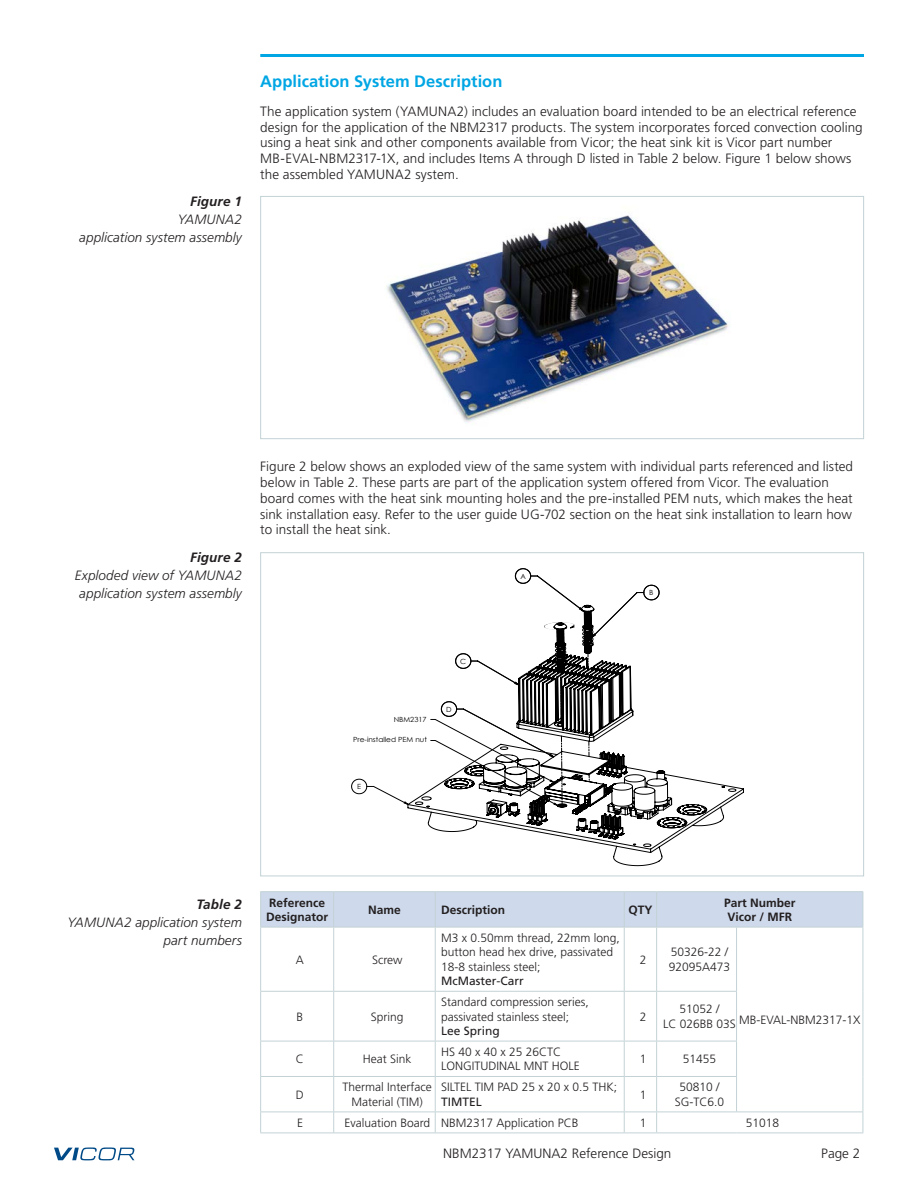
<style>
.page{position:relative;width:918px;height:1188px;background:#fff}
.page>*{position:absolute;margin:0;border:0;box-sizing:border-box;transform-origin:0 0}
.t1{font:700 16.5px "Frutiger LT Pro";color:#00a6e4}
.t2{font:300 13.5px/15.8px "Frutiger LT Pro";letter-spacing:.005em;color:#231f20}
.t3{font:italic 300 13.5px/18px "Frutiger LT Pro";letter-spacing:.005em;color:#231f20;text-align:right}
.t4{font:italic 700 13.5px "Frutiger LT Pro";letter-spacing:.01em;color:#231f20}
.t5{font:300 12px/14.4px "Frutiger LT Pro";color:#231f20}
.t6{font:700 12px/14.4px "Frutiger LT Pro";color:#231f20}
.t7{font:12px "Frutiger LT Pro";color:#231f20}
.t8{font:7.05px "Century Gothic";color:#000;scale:1.04 1}
</style>
<div class="page">
<svg style="left:54px;top:1148px;width:80px;height:12px"></svg>
<hr style="left:260px;top:54px;width:604px;height:3px;background:#00a6e4">
<img style="left:387px;top:215px;width:342px;height:209px">
<div style="left:260px;top:196px;width:604px;height:243px;border:1px solid #c3d2d5"></div>
<svg style="left:408px;top:719px;width:336px;height:147px"></svg>
<svg style="left:431px;top:568px;width:228px;height:239px"></svg>
<svg style="left:351px;top:779px;width:57px;height:26px"></svg>
<div style="left:261px;top:892px;width:602px;height:35px;background:#cedaec"></div>
<hr style="left:260px;top:891px;width:74px;height:1px;background:#c3d2d5">
<hr style="left:260px;top:892px;width:1px;height:35px;background:#c3d2d5">
<hr style="left:334px;top:891px;width:101px;height:1px;background:#c3d2d5">
<hr style="left:333px;top:892px;width:1px;height:35px;background:#c3d2d5">
<hr style="left:435px;top:891px;width:189px;height:1px;background:#c3d2d5">
<hr style="left:435px;top:892px;width:1px;height:35px;background:#c3d2d5">
<hr style="left:624px;top:891px;width:33px;height:1px;background:#c3d2d5">
<hr style="left:624px;top:892px;width:1px;height:35px;background:#c3d2d5">
<hr style="left:657px;top:891px;width:80px;height:1px;background:#c3d2d5">
<hr style="left:656px;top:892px;width:1px;height:35px;background:#c3d2d5">
<hr style="left:737px;top:891px;width:126px;height:1px;background:#c3d2d5">
<hr style="left:863px;top:892px;width:1px;height:35px;background:#c3d2d5">
<hr style="left:260px;top:927px;width:1px;height:64px;background:#c3d2d5">
<hr style="left:333px;top:927px;width:1px;height:64px;background:#c3d2d5">
<hr style="left:435px;top:927px;width:1px;height:64px;background:#c3d2d5">
<hr style="left:624px;top:927px;width:1px;height:64px;background:#c3d2d5">
<hr style="left:656px;top:927px;width:1px;height:64px;background:#c3d2d5">
<hr style="left:736px;top:927px;width:1px;height:64px;background:#c3d2d5">
<hr style="left:863px;top:927px;width:1px;height:64px;background:#c3d2d5">
<hr style="left:260px;top:991px;width:74px;height:1px;background:#c3d2d5">
<hr style="left:260px;top:992px;width:1px;height:49px;background:#c3d2d5">
<hr style="left:334px;top:991px;width:101px;height:1px;background:#c3d2d5">
<hr style="left:333px;top:992px;width:1px;height:49px;background:#c3d2d5">
<hr style="left:435px;top:991px;width:189px;height:1px;background:#c3d2d5">
<hr style="left:435px;top:992px;width:1px;height:49px;background:#c3d2d5">
<hr style="left:624px;top:991px;width:33px;height:1px;background:#c3d2d5">
<hr style="left:624px;top:992px;width:1px;height:49px;background:#c3d2d5">
<hr style="left:657px;top:991px;width:80px;height:1px;background:#c3d2d5">
<hr style="left:656px;top:992px;width:1px;height:49px;background:#c3d2d5">
<hr style="left:736px;top:992px;width:1px;height:49px;background:#c3d2d5">
<hr style="left:863px;top:991px;width:1px;height:50px;background:#c3d2d5">
<hr style="left:260px;top:1041px;width:74px;height:1px;background:#c3d2d5">
<hr style="left:260px;top:1041px;width:1px;height:35px;background:#c3d2d5">
<hr style="left:334px;top:1041px;width:101px;height:1px;background:#c3d2d5">
<hr style="left:333px;top:1041px;width:1px;height:35px;background:#c3d2d5">
<hr style="left:435px;top:1041px;width:189px;height:1px;background:#c3d2d5">
<hr style="left:435px;top:1041px;width:1px;height:35px;background:#c3d2d5">
<hr style="left:624px;top:1041px;width:33px;height:1px;background:#c3d2d5">
<hr style="left:624px;top:1041px;width:1px;height:35px;background:#c3d2d5">
<hr style="left:657px;top:1041px;width:80px;height:1px;background:#c3d2d5">
<hr style="left:656px;top:1041px;width:1px;height:35px;background:#c3d2d5">
<hr style="left:736px;top:1041px;width:1px;height:35px;background:#c3d2d5">
<hr style="left:863px;top:1041px;width:1px;height:35px;background:#c3d2d5">
<hr style="left:260px;top:1076px;width:74px;height:1px;background:#c3d2d5">
<hr style="left:260px;top:1077px;width:1px;height:35px;background:#c3d2d5">
<hr style="left:334px;top:1076px;width:101px;height:1px;background:#c3d2d5">
<hr style="left:333px;top:1077px;width:1px;height:35px;background:#c3d2d5">
<hr style="left:435px;top:1076px;width:189px;height:1px;background:#c3d2d5">
<hr style="left:435px;top:1077px;width:1px;height:35px;background:#c3d2d5">
<hr style="left:624px;top:1076px;width:33px;height:1px;background:#c3d2d5">
<hr style="left:624px;top:1077px;width:1px;height:35px;background:#c3d2d5">
<hr style="left:657px;top:1076px;width:80px;height:1px;background:#c3d2d5">
<hr style="left:656px;top:1077px;width:1px;height:35px;background:#c3d2d5">
<hr style="left:736px;top:1077px;width:1px;height:35px;background:#c3d2d5">
<hr style="left:863px;top:1076px;width:1px;height:36px;background:#c3d2d5">
<hr style="left:260px;top:1112px;width:74px;height:1px;background:#c3d2d5">
<svg style="left:260px;top:1112px;width:1px;height:21px"></svg>
<hr style="left:334px;top:1112px;width:101px;height:1px;background:#c3d2d5">
<svg style="left:333px;top:1112px;width:1px;height:21px"></svg>
<hr style="left:435px;top:1112px;width:189px;height:1px;background:#c3d2d5">
<svg style="left:435px;top:1112px;width:1px;height:21px"></svg>
<hr style="left:624px;top:1112px;width:33px;height:1px;background:#c3d2d5">
<svg style="left:624px;top:1112px;width:1px;height:21px"></svg>
<hr style="left:657px;top:1112px;width:80px;height:1px;background:#c3d2d5">
<svg style="left:656px;top:1112px;width:1px;height:21px"></svg>
<hr style="left:737px;top:1112px;width:126px;height:1px;background:#c3d2d5">
<svg style="left:863px;top:1112px;width:1px;height:21px"></svg>
<hr style="left:260px;top:1133px;width:74px;height:1px;background:#c3d2d5">
<hr style="left:334px;top:1133px;width:101px;height:1px;background:#c3d2d5">
<hr style="left:435px;top:1133px;width:189px;height:1px;background:#c3d2d5">
<hr style="left:624px;top:1133px;width:33px;height:1px;background:#c3d2d5">
<hr style="left:657px;top:1133px;width:80px;height:1px;background:#c3d2d5">
<hr style="left:737px;top:1133px;width:126px;height:1px;background:#c3d2d5">
<hr style="left:260px;top:927px;width:74px;height:1px;background:#c3d2d5">
<hr style="left:334px;top:927px;width:101px;height:1px;background:#c3d2d5">
<hr style="left:435px;top:927px;width:189px;height:1px;background:#c3d2d5">
<hr style="left:624px;top:927px;width:33px;height:1px;background:#c3d2d5">
<hr style="left:657px;top:927px;width:80px;height:1px;background:#c3d2d5">
<hr style="left:737px;top:927px;width:126px;height:1px;background:#c3d2d5">
<p class="t4" style="left:190px;top:194px;width:53px">Figure 1</p>
<p class="t3" style="left:79px;top:211px;width:164px">YAMUNA2<br>application system assembly</p>
<p class="t1" style="left:260px;top:71px;width:244px">Application System Description</p>
<p class="t2" style="left:260px;top:103px;width:604px">The application system (YAMUNA2) includes an evaluation board intended to be an electrical reference design for the application of the NBM2317 products. The system incorporates forced convection cooling using a heat sink and other components available from Vicor; the heat sink kit is Vicor part number MB-EVAL-NBM2317-1X, and includes Items A through D listed in Table 2 below. Figure 1 below shows the assembled YAMUNA2 system.</p>
<p class="t4" style="left:190px;top:550px;width:53px">Figure 2</p>
<p class="t3" style="left:75px;top:567px;width:168px;text-align:center">Exploded view of YAMUNA2 application system assembly</p>
<p class="t2" style="left:260px;top:459px;width:594px">Figure 2 below shows an exploded view of the same system with individual parts referenced and listed below in Table 2. These parts are part of the application system offered from Vicor. The evaluation board comes with the heat sink mounting holes and the pre‑installed PEM nuts, which makes the heat sink installation easy. Refer to the user guide UG-702 section on the heat sink installation to learn how to install the heat sink.</p>
<p class="t8" style="left:520px;top:572px;width:7px">A</p>
<p class="t8" style="left:649px;top:588px;width:6px">B</p>
<p class="t8" style="left:394px;top:715px;width:33px">NBM2317</p>
<p class="t8" style="left:353px;top:736px;width:72px">Pre-installed PEM nut</p>
<p class="t8" style="left:357px;top:782px;width:5px">E</p>
<p class="t8" style="left:460px;top:657px;width:7px">C</p>
<p class="t8" style="left:446px;top:705px;width:7px">D</p>
<p class="t4" style="left:196px;top:896px;width:47px">Table 2</p>
<p class="t3" style="left:68px;top:913px;width:176px">YAMUNA2 application system part numbers</p>
<p class="t6" style="left:266px;top:895px;width:64px">Reference<br>Designator</p>
<p class="t6" style="left:368px;top:903px;width:34px">Name</p>
<p class="t6" style="left:441px;top:903px;width:65px">Description</p>
<p class="t6" style="left:628px;top:903px;width:26px">QTY</p>
<p class="t6" style="left:724px;top:895px;width:73px">Part Number<br>Vicor / MFR</p>
<p class="t5" style="left:296px;top:952px;width:10px">A</p>
<p class="t5" style="left:372px;top:952px;width:32px">Screw</p>
<p class="t5" style="left:441px;top:931px;width:180px">M3 x 0.50mm thread, 22mm long, button head hex drive, passivated<br>18-8 stainless steel;</p>
<p class="t7" style="left:441px;top:974px;width:84px">McMaster-Carr</p>
<p class="t5" style="left:640px;top:952px;width:8px">2</p>
<p class="t5" style="left:669px;top:945px;width:63px">50326-22 /<br>92095A473</p>
<p class="t5" style="left:441px;top:995px;width:149px">Standard compression series, passivated stainless steel;</p>
<p class="t7" style="left:441px;top:1024px;width:60px">Lee Spring</p>
<p class="t5" style="left:640px;top:1009px;width:8px">2</p>
<p class="t5" style="left:663px;top:1002px;width:74px;text-align:center">51052 /<br>LC 026BB 03S</p>
<p class="t5" style="left:297px;top:1009px;width:8px">B</p>
<p class="t5" style="left:371px;top:1009px;width:34px">Spring</p>
<p class="t5" style="left:739px;top:1013px;width:123px">MB-EVAL-NBM2317-1X</p>
<p class="t5" style="left:296px;top:1052px;width:10px">C</p>
<p class="t5" style="left:363px;top:1052px;width:50px">Heat Sink</p>
<p class="t5" style="left:441px;top:1045px;width:140px">HS 40 x 40 x 25 26CTC<br>LONGITUDINAL MNT HOLE</p>
<p class="t5" style="left:640px;top:1052px;width:8px">1</p>
<p class="t5" style="left:683px;top:1052px;width:35px">51455</p>
<p class="t5" style="left:296px;top:1087px;width:10px">D</p>
<p class="t5" style="left:343px;top:1080px;width:91px;text-align:center">Thermal Interface<br>Material (TIM)</p>
<p class="t5" style="left:441px;top:1080px;width:178px">SILTEL TIM PAD 25 x 20 x 0.5 THK;</p>
<p class="t5" style="left:640px;top:1087px;width:8px">1</p>
<p class="t5" style="left:675px;top:1080px;width:51px;text-align:center">50810 /<br>SG-TC6.0</p>
<p class="t7" style="left:441px;top:1095px;width:42px">TIMTEL</p>
<p class="t5" style="left:297px;top:1116px;width:7px">E</p>
<p class="t5" style="left:344px;top:1116px;width:236px">Evaluation Board NBM2317 Application PCB</p>
<p class="t5" style="left:640px;top:1116px;width:8px">1</p>
<p class="t5" style="left:746px;top:1116px;width:35px">51018</p>
<p class="t2" style="left:443px;top:1145px;width:230px">NBM2317 YAMUNA2 Reference Design</p>
<p class="t2" style="left:821px;top:1145px;width:41px">Page 2</p>
</div>
